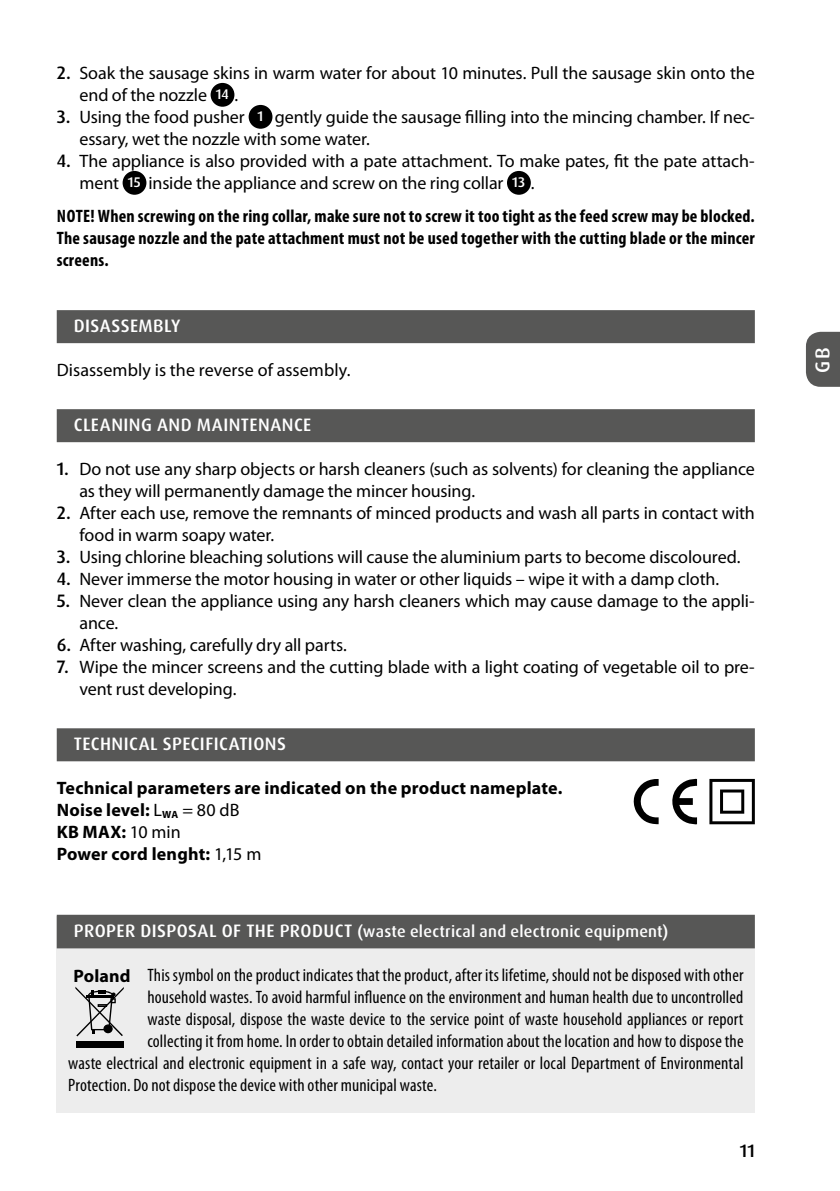
<style>
.page{position:relative;width:840px;height:1191px;background:#fff}
.page>*{position:absolute;margin:0;border:0;box-sizing:border-box;transform-origin:0 0}
.t1{font:500 20px "Dax Pro";color:#fff}
.t2{font:18px/22px "Myriad Pro";letter-spacing:-.005em;color:#000}
.t3{font:condensed 18px "Myriad Pro";letter-spacing:.01em;color:#000}
.t4{font:700 condensed 18px/22px "Myriad Pro";letter-spacing:.01em;color:#000;text-align:justify}
.t5{font:700 18px/22px "Myriad Pro";letter-spacing:.01em;color:#000}
.t6{font:500 18px "Dax Pro";letter-spacing:.025em;color:#fff}
.t7{font:500 18px "Dax Pro";color:#000}
.t8{font:500 16px "Dax Pro";letter-spacing:.015em;color:#fff}
.s1{font-family:"Dax Pro";font-weight:500}
.s2{font-family:"Dax Pro";font-weight:500;font-size:14px;color:#fff}
.s3{font-weight:400}
.s4{font-size:18px}
.s5{font-weight:700;font-stretch:normal}
</style>
<div class="page">
<div style="left:806px;top:332px;width:33px;height:55px;background:#575756"></div>
<div style="left:57px;top:310px;width:697px;height:33px;background:#575756"></div>
<div style="left:57px;top:409px;width:697px;height:33px;background:#575756"></div>
<div style="left:57px;top:728px;width:697px;height:33px;background:#575756"></div>
<div style="left:210px;top:83px;width:24px;height:24px;background:#000;border-radius:50%"></div>
<div style="left:248px;top:105px;width:24px;height:24px;background:#000;border-radius:50%"></div>
<div style="left:122px;top:171px;width:24px;height:24px;background:#000;border-radius:50%"></div>
<div style="left:506px;top:171px;width:24px;height:24px;background:#000;border-radius:50%"></div>
<svg style="left:709px;top:779px;width:45px;height:45px"></svg>
<svg style="left:633px;top:779px;width:25px;height:45px"></svg>
<svg style="left:672px;top:779px;width:24px;height:45px"></svg>
<div style="left:57px;top:915px;width:697px;height:197px;background:#ededed"></div>
<div style="left:57px;top:914px;width:697px;height:34px;background:#575756"></div>
<svg style="left:75px;top:986px;width:49px;height:50px"></svg>
<div style="left:76px;top:1040px;width:47px;height:7px;background:#000"></div>
<p class="t2" style="left:79px;top:62px;width:676px;text-indent:-23px"><span class="s1">2.</span> Soak the sausage skins in warm water for about 10 minutes. Pull the sausage skin onto the end of the nozzle <span class="s2">14</span> .</p>
<p class="t2" style="left:79px;top:106px;width:676px;text-indent:-23px"><span class="s1">3.</span> Using the food pusher <span class="s2">1</span> gently guide the sausage filling into the mincing chamber. If nec&shy;essary, wet the nozzle with some water.</p>
<p class="t2" style="left:79px;top:150px;width:676px;text-indent:-23px"><span class="s1">4.</span> The appliance is also provided with a pate attachment. To make pates, fit the pate attach&shy;ment <span class="s2">15</span> inside the appliance and screw on the ring collar <span class="s2">13</span> .</p>
<p class="t4" style="left:57px;top:205px;width:699px">NOTE! When screwing on the ring collar, make sure not to screw it too tight as the feed screw may be blocked.<br>The sausage nozzle and the pate attachment must not be used together with the cutting blade or the mincer screens.</p>
<p class="t6" style="left:74px;top:314px;width:108px">DISASSEMBLY</p>
<p class="t2" style="left:57px;top:359px;width:295px">Disassembly is the reverse of assembly.</p>
<p class="t6" style="left:74px;top:413px;width:239px">CLEANING AND MAINTENANCE</p>
<p class="t2" style="left:79px;top:458px;width:676px;text-indent:-23px"><span class="s1">1.</span> Do not use any sharp objects or harsh cleaners (such as solvents) for cleaning the appliance as they will permanently damage the mincer housing.</p>
<p class="t2" style="left:79px;top:502px;width:676px;text-indent:-23px"><span class="s1">2.</span> After each use, remove the remnants of minced products and wash all parts in contact with food in warm soapy water.</p>
<p class="t2" style="left:57px;top:546px;width:685px"><span class="s1">3.</span> Using chlorine bleaching solutions will cause the aluminium parts to become discoloured.</p>
<p class="t2" style="left:57px;top:568px;width:663px"><span class="s1">4.</span> Never immerse the motor housing in water or other liquids – wipe it with a damp cloth.</p>
<p class="t2" style="left:79px;top:590px;width:676px;text-indent:-23px"><span class="s1">5.</span> Never clean the appliance using any harsh cleaners which may cause damage to the appli&shy;ance.</p>
<p class="t2" style="left:57px;top:634px;width:291px"><span class="s1">6.</span> After washing, carefully dry all parts.</p>
<p class="t2" style="left:79px;top:656px;width:676px;text-indent:-23px"><span class="s1">7.</span> Wipe the mincer screens and the cutting blade with a light coating of vegetable oil to pre&shy;vent rust developing.</p>
<p class="t6" style="left:74px;top:732px;width:213px">TECHNICAL SPECIFICATIONS</p>
<p class="t5" style="left:57px;top:777px;width:507px">Technical parameters are indicated on the product nameplate.<br>Noise level: <span class="s3">L</span><sub>WA</sub> <span class="s3">= 80 dB<br></span>KB MAX: <span class="s3">10 min<br></span>Power cord lenght: <span class="s3">1,15 m</span></p>
<p class="t8" style="left:74px;top:921px;width:595px"><span class="s4">PROPER DISPOSAL OF THE PRODUCT</span> (waste electrical and electronic equipment)</p>
<p class="t3" style="left:73px;top:965px;width:671px"><span class="s5">Poland</span> This symbol on the product indicates that the product, after its lifetime, should not be disposed with other</p>
<p class="t3" style="left:147px;top:987px;width:597px">household wastes. To avoid harmful influence on the environment and human health due to uncontrolled</p>
<p class="t3" style="left:147px;top:1009px;width:597px">waste disposal, dispose the waste device to the service point of waste household appliances or report</p>
<p class="t3" style="left:147px;top:1031px;width:597px">collecting it from home. In order to obtain detailed information about the location and how to dispose the</p>
<p class="t3" style="left:68px;top:1053px;width:676px">waste electrical and electronic equipment in a safe way, contact your retailer or local Department of Environmental</p>
<p class="t3" style="left:68px;top:1075px;width:370px">Protection. Do not dispose the device with other municipal waste.</p>
<p class="t7" style="left:739px;top:1139px;width:17px">11</p>
<p class="t1" style="left:809px;top:373px;width:28px;rotate:-90deg">GB</p>
</div>
